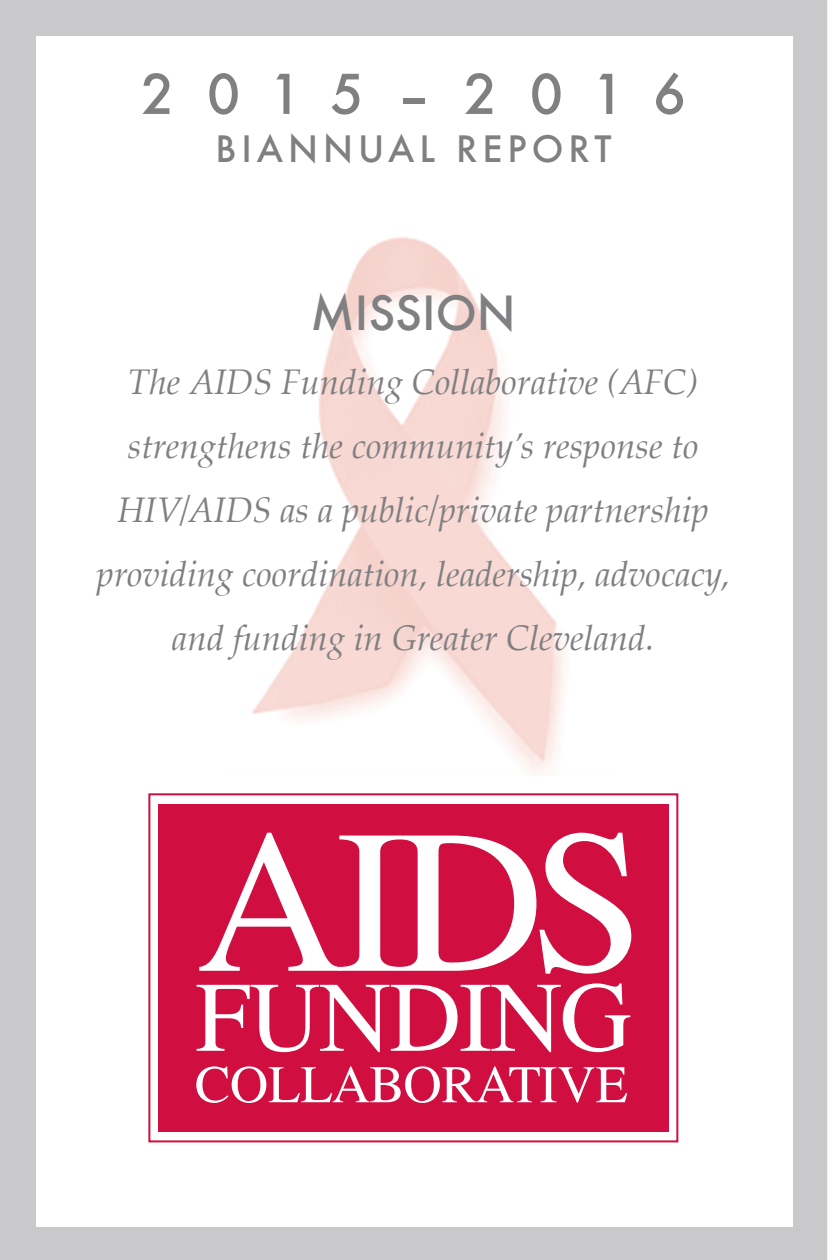
<style>
.page{position:relative;width:829px;height:1260px;background:#fff}
.page>*{position:absolute;margin:0;border:0;box-sizing:border-box;transform-origin:0 0}
.t1{font:500 53.2px "Futura";letter-spacing:.545em;color:#808083}
.t2{font:500 46px "Futura";color:#808083}
.t3{font:500 35.6px "Futura";letter-spacing:.14em;color:#808083}
.t4{font:italic 34.8px "Palatino";color:#808083}
</style>
<div class="page">
<div style="left:0;top:0;width:826px;height:1260px;background:#c9c9cb"></div>
<div style="left:36px;top:36px;width:756px;height:1190px;background:#fff"></div>
<div style="left:158px;top:804px;width:510px;height:328px;background:#d10e40"></div>
<svg style="left:199px;top:833px;width:432px;height:141px"></svg>
<svg style="left:196px;top:983px;width:434px;height:69px"></svg>
<svg style="left:196px;top:1066px;width:430px;height:37px"></svg>
<div style="left:148px;top:793px;width:530px;height:349px;border:2px solid #d10e40"></div>
<img style="left:252px;top:237px;width:312px;height:536px">
<p class="t1" style="left:141px;top:58px;width:546px">2015–2016</p>
<p class="t3" style="left:215px;top:125px;width:397px">BIANNUAL REPORT</p>
<p class="t2" style="left:310px;top:281px;width:206px">MISSION</p>
<p class="t4" style="left:128px;top:354px;width:571px">The AIDS Funding Collaborative (AFC)</p>
<p class="t4" style="left:128px;top:418px;width:571px">strengthens the community’s response to</p>
<p class="t4" style="left:117px;top:482px;width:592px">HIV/AIDS as a public/private partnership</p>
<p class="t4" style="left:97px;top:546px;width:634px">providing coordination, leadership, advocacy,</p>
<p class="t4" style="left:172px;top:610px;width:483px">and funding in Greater Cleveland.</p>
</div>
